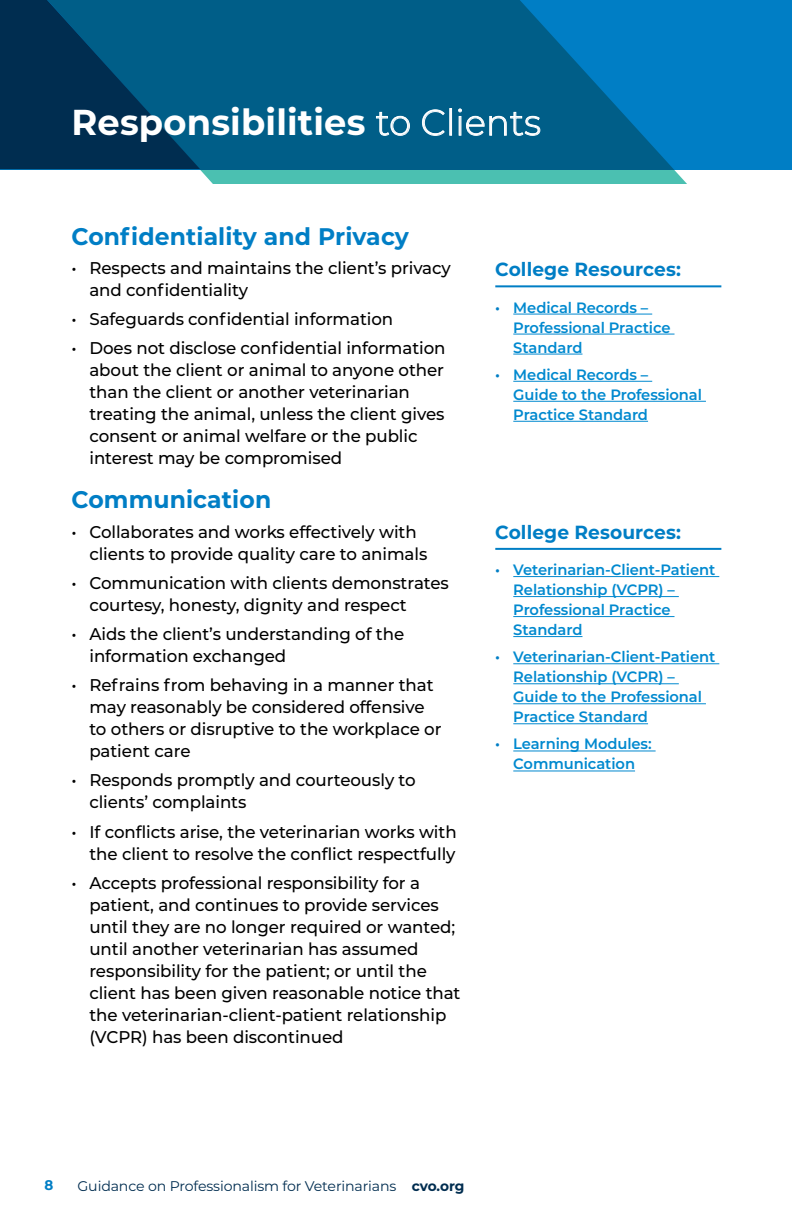
<style>
.page{position:relative;width:792px;height:1224px;background:#fff}
.page>*{position:absolute;margin:0;border:0;box-sizing:border-box;transform-origin:0 0}
.t1{font:700 36px "Montserrat";letter-spacing:.005em;color:#fff}
.t2{font:700 24px "Montserrat";letter-spacing:.005em;color:#007ec5}
.Paragraph_Style_-_Si{font:700 19px "Montserrat";letter-spacing:.005em;color:#007ec5}
.Paragraph_Style_-_Bo{font:500 17px/22px "Montserrat";letter-spacing:-.005em;color:#000}
.Paragraph_Style_-_Re{font:600 15px/20px "Montserrat";letter-spacing:-.005em;color:#0089cf}
.t3{font:14px "Montserrat";letter-spacing:-.01em;color:#002d50}
.t4{font:700 14px "Montserrat";color:#007ec5;scale:.96 1}
.s1{font-weight:300}
.s2{color:#007ec5}
.s3{font-weight:700}
</style>
<div class="page">
<div style="left:0;top:0;width:792px;height:169px;background:#007ec5"></div>
<svg style="left:29px;top:0;width:664px;height:184px;fill:#005e88"></svg>
<svg style="left:0;top:0;width:200px;height:169px;background:#003e64"></svg>
<hr style="left:495px;top:285px;width:226px;height:2px;background:#007ec5">
<hr style="left:513px;top:314px;width:139px;height:1px;background:#0089cf">
<hr style="left:513px;top:334px;width:162px;height:1px;background:#0089cf">
<hr style="left:513px;top:354px;width:69px;height:1px;background:#0089cf">
<hr style="left:513px;top:381px;width:139px;height:1px;background:#0089cf">
<hr style="left:513px;top:401px;width:193px;height:1px;background:#0089cf">
<hr style="left:513px;top:421px;width:135px;height:1px;background:#0089cf">
<hr style="left:495px;top:548px;width:226px;height:2px;background:#007ec5">
<hr style="left:513px;top:576px;width:206px;height:1px;background:#0089cf">
<hr style="left:513px;top:596px;width:166px;height:1px;background:#0089cf">
<hr style="left:513px;top:616px;width:162px;height:1px;background:#0089cf">
<hr style="left:513px;top:636px;width:69px;height:1px;background:#0089cf">
<hr style="left:513px;top:663px;width:206px;height:1px;background:#0089cf">
<hr style="left:513px;top:683px;width:166px;height:1px;background:#0089cf">
<hr style="left:513px;top:703px;width:193px;height:1px;background:#0089cf">
<hr style="left:513px;top:723px;width:135px;height:1px;background:#0089cf">
<hr style="left:513px;top:751px;width:143px;height:1px;background:#0089cf">
<hr style="left:513px;top:771px;width:122px;height:1px;background:#0089cf">
<h2 class="t1" style="left:72px;top:97px;width:471px">Responsibilities <span class="s1">to Clients</span></h2>
<h3 class="t2" style="left:71px;top:219px;width:339px">Confidentiality and Privacy</h3>
<p class="Paragraph_Style_-_Bo" style="left:89px;top:256px;width:363px;text-indent:-18px">• Respects and maintains the client’s privacy and confidentiality</p>
<p class="Paragraph_Style_-_Bo" style="left:71px;top:307px;width:323px">• Safeguards confidential information</p>
<p class="Paragraph_Style_-_Bo" style="left:89px;top:337px;width:358px;text-indent:-18px">• Does not disclose confidential information about the client or animal to anyone other than the client or another veterinarian treating the animal, unless the client gives consent or animal welfare or the public interest may be compromised</p>
<h3 class="t2" style="left:71px;top:482px;width:201px">Communication</h3>
<p class="Paragraph_Style_-_Bo" style="left:89px;top:520px;width:339px;text-indent:-18px">• Collaborates and works effectively with clients to provide quality care to animals</p>
<p class="Paragraph_Style_-_Bo" style="left:89px;top:571px;width:361px;text-indent:-18px">• Communication with clients demonstrates courtesy, honesty, dignity and respect</p>
<p class="Paragraph_Style_-_Bo" style="left:89px;top:622px;width:316px;text-indent:-18px">• Aids the client’s understanding of the information exchanged</p>
<p class="Paragraph_Style_-_Bo" style="left:89px;top:673px;width:354px;text-indent:-18px">• Refrains from behaving in a manner that may reasonably be considered offensive to others or disruptive to the workplace or patient care</p>
<p class="Paragraph_Style_-_Bo" style="left:89px;top:769px;width:328px;text-indent:-18px">• Responds promptly and courteously to clients’ complaints</p>
<p class="Paragraph_Style_-_Bo" style="left:71px;top:820px;width:387px;text-align:right">• If conflicts arise, the veterinarian works with the client to resolve the conflict respectfully</p>
<p class="Paragraph_Style_-_Bo" style="left:89px;top:871px;width:373px;text-indent:-18px">• Accepts professional responsibility for a patient, and continues to provide services until they are no longer required or wanted; until another veterinarian has assumed responsibility for the patient; or until the client has been given reasonable notice that the veterinarian-client-patient relationship (VCPR) has been discontinued</p>
<p class="Paragraph_Style_-_Si" style="left:495px;top:256px;width:187px">College Resources:</p>
<p class="Paragraph_Style_-_Re" style="left:513px;top:297px;width:159px;text-indent:-18px"><span class="s2">•</span> Medical Records –<br>Professional Practice<br>Standard</p>
<p class="Paragraph_Style_-_Re" style="left:513px;top:364px;width:190px;text-indent:-18px"><span class="s2">•</span> Medical Records –<br>Guide to the Professional<br>Practice Standard</p>
<p class="Paragraph_Style_-_Si" style="left:495px;top:518px;width:187px">College Resources:</p>
<p class="Paragraph_Style_-_Re" style="left:513px;top:559px;width:204px;text-indent:-18px"><span class="s2">•</span> Veterinarian-Client-Patient<br>Relationship (VCPR) –<br>Professional Practice<br>Standard</p>
<p class="Paragraph_Style_-_Re" style="left:513px;top:646px;width:204px;text-indent:-18px"><span class="s2">•</span> Veterinarian-Client-Patient<br>Relationship (VCPR) –<br>Guide to the Professional<br>Practice Standard</p>
<p class="Paragraph_Style_-_Re" style="left:495px;top:733px;width:158px;text-align:center"><span class="s2">•</span> Learning Modules:<br>Communication</p>
<p class="t4" style="left:45px;top:1175px;width:11px">8</p>
<p class="t3" style="left:78px;top:1176px;width:389px">Guidance on Professionalism for Veterinarians <span class="s3">cvo.org</span></p>
</div>
